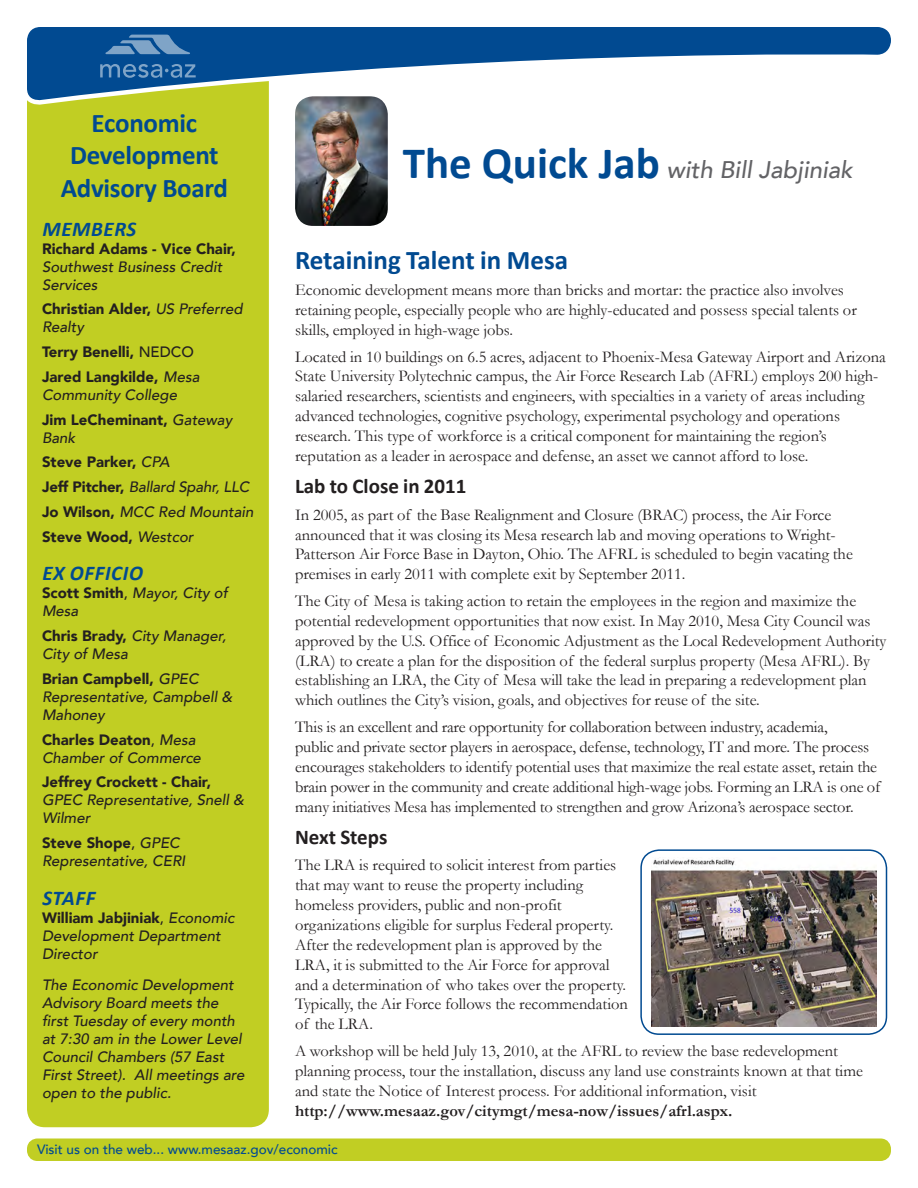
<style>
.page{position:relative;width:918px;height:1188px;background:#fff}
.page>*{position:absolute;margin:0;border:0;box-sizing:border-box;transform-origin:0 0}
.t1{font:700 27px/32.4px "Calibri";letter-spacing:-.01em;color:#014a91;text-align:center}
.t2{font:italic 500 24px "Avenir LT";color:#636366}
.t3{font:700 21px "Calibri";color:#231f20}
.t4{font:italic 700 21px "Calibri";letter-spacing:.03em;color:#014a91}
.t5{font:16.5px/20px "Garamond";color:#231f20}
.t6{font:700 16.5px "Garamond";color:#231f20}
.t7{font:italic 500 15px/18px "Avenir LT";color:#231f20}
.t8{font:900 15px/18px "Avenir LT";color:#231f20}
.t9{font:500 13.5px "Avenir LT";color:#014a91}
.s1{font-weight:900;font-style:normal}
.s2{font-weight:500}
.s3{font-weight:500;font-style:italic}
.s4{font-style:normal}
.s5{font-family:"Calibri";font-weight:700;font-style:normal;font-size:45px;color:#014a91}
</style>
<div class="page">
<div style="left:29px;top:1141px;width:860px;height:18px;background:#c1ce23;border-radius:8px"></div>
<div style="left:27px;top:1138px;width:864px;height:23px;border:4px solid #c1ce23;border-radius:8px"></div>
<div style="left:27px;top:27px;width:242px;height:1100px;background:#c1ce23;border-radius:18px"></div>
<img style="left:295px;top:107px;width:93px;height:119px">
<svg style="left:27px;top:27px;width:864px;height:80px"></svg>
<svg style="left:105px;top:35px;width:85px;height:19px;background:#497db0"></svg>
<svg style="left:100px;top:64px;width:96px;height:14px"></svg>
<img style="left:651px;top:859px;width:225px;height:167px">
<div style="left:640px;top:849px;width:247px;height:186px;border:2px solid #014a91;border-radius:18px"></div>
<p class="t1" style="left:61px;top:106px;width:169px">Economic<br>Development<br>Advisory Board</p>
<p class="t4" style="left:42px;top:216px;width:96px">MEMBERS</p>
<p class="t7" style="left:42px;top:240px;width:196px"><span class="s1">Richard Adams - Vice Chair,<br></span>Southwest Business Credit<br>Services</p>
<p class="t7" style="left:42px;top:301px;width:202px"><span class="s1">Christian Alder,</span> US Preferred<br>Realty</p>
<p class="t8" style="left:42px;top:343px;width:153px">Terry Benelli, <span class="s2">NEDCO</span></p>
<p class="t7" style="left:42px;top:368px;width:159px"><span class="s1">Jared Langkilde,</span> Mesa<br>Community College</p>
<p class="t8" style="left:42px;top:410px;width:192px">Jim LeCheminant, <span class="s3">Gateway<br>Bank</span></p>
<p class="t8" style="left:42px;top:453px;width:129px">Steve Parker, <span class="s3">CPA</span></p>
<p class="t7" style="left:42px;top:478px;width:209px"><span class="s1">Jeff Pitcher,</span> Ballard Spahr, LLC</p>
<p class="t7" style="left:42px;top:503px;width:213px"><span class="s1">Jo Wilson,</span> MCC Red Mountain</p>
<p class="t8" style="left:42px;top:527px;width:153px">Steve Wood, <span class="s3">Westcor</span></p>
<p class="t4" style="left:42px;top:560px;width:102px">EX OFFICIO</p>
<p class="t7" style="left:42px;top:584px;width:187px"><span class="s1">Scott Smith</span><span class="s4">,</span> Mayor, City of<br>Mesa</p>
<p class="t7" style="left:42px;top:627px;width:186px"><span class="s1">Chris Brady,</span> City Manager,<br>City of Mesa</p>
<p class="t7" style="left:42px;top:670px;width:192px"><span class="s1">Brian Campbell,</span> GPEC<br>Representative, Campbell &amp;<br>Mahoney</p>
<p class="t7" style="left:42px;top:731px;width:160px"><span class="s1">Charles Deaton</span><span class="s4">,</span> Mesa<br>Chamber of Commerce</p>
<p class="t7" style="left:42px;top:773px;width:203px"><span class="s1">Jeffrey Crockett - Chair,<br></span>GPEC Representative, Snell &amp;<br>Wilmer</p>
<p class="t7" style="left:42px;top:834px;width:145px"><span class="s1">Steve Shope</span><span class="s4">,</span> GPEC<br>Representative, CERI</p>
<p class="t4" style="left:42px;top:885px;width:54px">STAFF</p>
<p class="t7" style="left:42px;top:909px;width:194px"><span class="s1">William Jabjiniak</span><span class="s4">,</span> Economic<br>Development Department<br>Director</p>
<p class="t7" style="left:42px;top:976px;width:204px">The Economic Development<br>Advisory Board meets the first Tuesday of every month at 7:30 am in the Lower Level<br>Council Chambers (57 East<br>First Street). All meetings are open to the public.</p>
<p class="t2" style="left:403px;top:156px;width:452px"><span class="s5">The Quick Jab</span> with Bill Jabjiniak</p>
<p class="t1" style="left:295px;top:242px;width:275px">Retaining Talent in Mesa</p>
<p class="t5" style="left:295px;top:280px;width:563px">Economic development means more than bricks and mortar: the practice also involves retaining people, especially people who are highly-educated and possess special talents or skills, employed in high-wage jobs.</p>
<p class="t5" style="left:295px;top:346px;width:592px">Located in 10 buildings on 6.5 acres, adjacent to Phoenix-Mesa Gateway Airport and Arizona State University Polytechnic campus, the Air Force Research Lab (AFRL) employs 200 high&shy;salaried researchers, scientists and engineers, with specialties in a variety of areas including advanced technologies, cognitive psychology, experimental psychology and operations research. This type of workforce is a critical component for maintaining the region’s reputation as a leader in aerospace and defense, an asset we cannot afford to lose.</p>
<p class="t3" style="left:295px;top:473px;width:173px">Lab to Close in 2011</p>
<p class="t5" style="left:295px;top:504px;width:559px">In 2005, as part of the Base Realignment and Closure (BRAC) process, the Air Force announced that it was closing its Mesa research lab and moving operations to Wright-Patterson Air Force Base in Dayton, Ohio. The AFRL is scheduled to begin vacating the premises in early 2011 with complete exit by September 2011.</p>
<p class="t5" style="left:295px;top:590px;width:593px">The City of Mesa is taking action to retain the employees in the region and maximize the potential redevelopment opportunities that now exist. In May 2010, Mesa City Council was approved by the U.S. Office of Economic Adjustment as the Local Redevelopment Authority (LRA) to create a plan for the disposition of the federal surplus property (Mesa AFRL). By establishing an LRA, the City of Mesa will take the lead in preparing a redevelopment plan which outlines the City’s vision, goals, and objectives for reuse of the site.</p>
<p class="t5" style="left:295px;top:716px;width:587px">This is an excellent and rare opportunity for collaboration between industry, academia,<br>public and private sector players in aerospace, defense, technology, IT and more. The process encourages stakeholders to identify potential uses that maximize the real estate asset, retain the brain power in the community and create additional high-wage jobs. Forming an LRA is one of many initiatives Mesa has implemented to strengthen and grow Arizona’s aerospace sector.</p>
<p class="t3" style="left:295px;top:824px;width:94px">Next Steps</p>
<p class="t5" style="left:295px;top:855px;width:334px">The LRA is required to solicit interest from parties that may want to reuse the property including homeless providers, public and non-profit organizations eligible for surplus Federal property.<br>After the redevelopment plan is approved by the LRA, it is submitted to the Air Force for approval and a determination of who takes over the property.<br>Typically, the Air Force follows the recommendation of the LRA.</p>
<p class="t5" style="left:295px;top:1040px;width:569px">A workshop will be held July 13, 2010, at the AFRL to review the base redevelopment planning process, tour the installation, discuss any land use constraints known at that time and state the Notice of Interest process. For additional information, visit</p>
<p class="t6" style="left:295px;top:1099px;width:439px">http://www.mesaaz.gov/citymgt/mesa-now/issues/afrl.aspx.</p>
<p class="t9" style="left:37px;top:1142px;width:302px">Visit us on the web... www.mesaaz.gov/economic</p>
</div>
